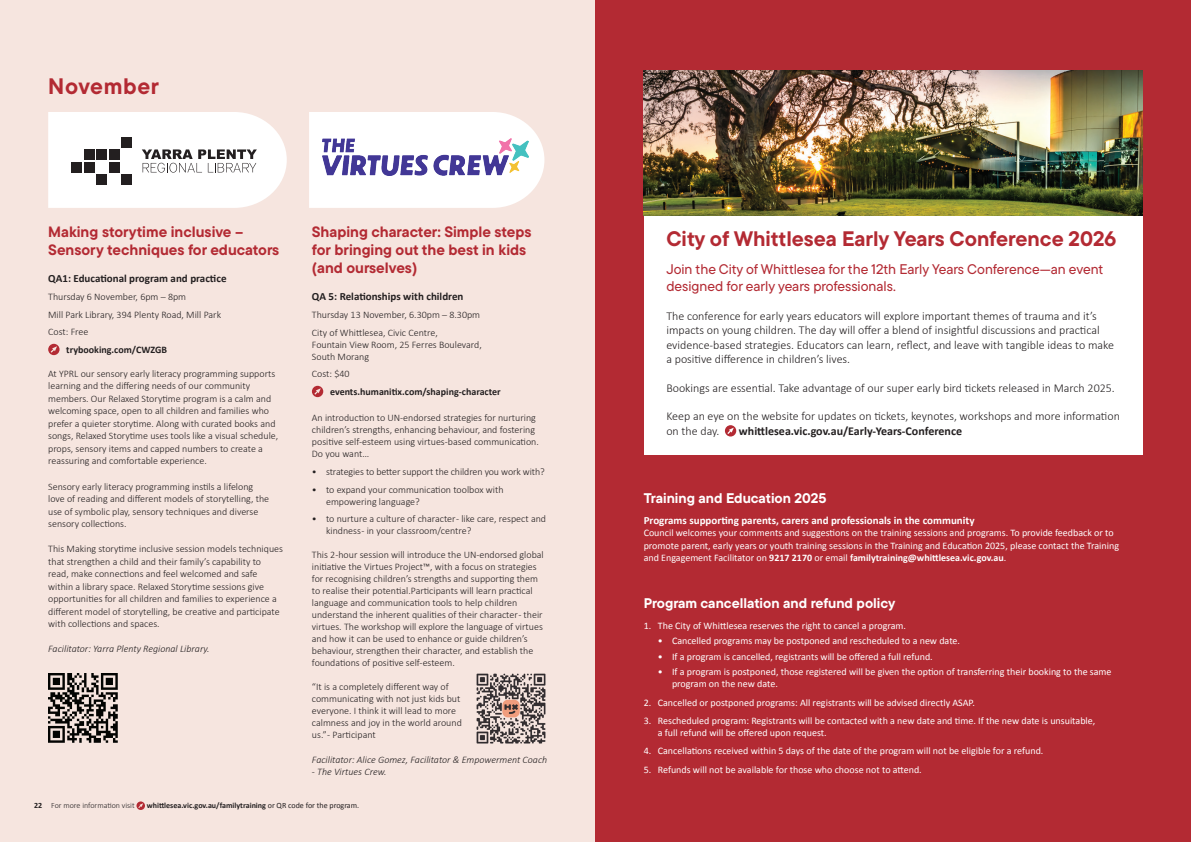
<style>
.page{position:relative;width:1191px;height:842px;background:#fff}
.page>*{position:absolute;margin:0;border:0;box-sizing:border-box;transform-origin:0 0}
.t1{font:700 22.4px "TT Commons Pro";letter-spacing:.03em;color:#b32a33}
.t2{font:700 21px "TT Commons Pro";color:#b32a33}
.t3{font:700 15px/18px "TT Commons Pro";color:#b32a33}
.t4{font:500 14px/16.8px "TT Commons Pro";color:#b32a33}
.t5{font:700 14px "TT Commons Pro";color:#fff}
.t6{font:300 12px/14.4px "Calibri";color:#231f20}
.t7{font:700 12px "Calibri";color:#231f20}
.t8{font:700 11px "Calibri";color:#231f20}
.t9{font:700 11px "Calibri";color:#fff}
.t10{font:300 10px/12px "Calibri";color:#231f20}
.t11{font:10px/12.5px "Calibri";color:#fff}
.t12{font:italic 300 10px "Calibri";color:#231f20}
.t13{font:700 10px "Calibri";color:#231f20}
.t14{font:700 8px "Calibri";color:#231f20}
.t15{font:300 8px "Calibri";color:#231f20}
.s1{font-weight:700}
.s2{font-weight:400}
</style>
<div class="page">
<div style="left:0;top:0;width:595px;height:842px;background:#f6e5df"></div>
<svg style="left:136px;top:801px;width:9px;height:9px"></svg>
<svg style="left:48px;top:344px;width:12px;height:11px"></svg>
<svg style="left:312px;top:386px;width:11px;height:11px"></svg>
<svg style="left:309px;top:112px;width:235px;height:96px"></svg>
<img style="left:322px;top:139px;width:206px;height:37px">
<div style="left:595px;top:0;width:596px;height:842px;background:#b32a33"></div>
<img style="left:48px;top:673px;width:70px;height:70px">
<img style="left:476px;top:674px;width:69px;height:69px">
<div style="left:644px;top:71px;width:498px;height:384px;background:#fff"></div>
<svg style="left:725px;top:425px;width:11px;height:11px"></svg>
<img style="left:643px;top:71px;width:499px;height:144px">
<svg style="left:48px;top:112px;width:239px;height:96px"></svg>
<h1 class="t1" style="left:48px;top:69px;width:112px">November</h1>
<h3 class="t3" style="left:48px;top:223px;width:233px">Making storytime inclusive –<br>Sensory techniques for educators</h3>
<p class="t8" style="left:48px;top:271px;width:180px">QA1: Educational program and practice</p>
<p class="t10" style="left:48px;top:288px;width:174px;line-height:17.7px">Thursday 6 November, 6pm – 8pm<br>Mill Park Library, 394 Plenty Road, Mill Park<br>Cost: Free</p>
<p class="t13" style="left:66px;top:343px;width:102px">trybooking.com/CWZGB</p>
<p class="t10" style="left:48px;top:367px;width:232px;line-height:12.5px">At YPRL our sensory early literacy programming supports learning and the differing needs of our community members. Our Relaxed Storytime program is a calm and welcoming space, open to all children and families who prefer a quieter storytime. Along with curated books and songs, Relaxed Storytime uses tools like a visual schedule, props, sensory items and capped numbers to create a reassuring and comfortable experience.</p>
<p class="t10" style="left:48px;top:480px;width:222px;line-height:12.5px">Sensory early literacy programming instils a lifelong love of reading and different models of storytelling, the use of symbolic play, sensory techniques and diverse sensory collections.</p>
<p class="t10" style="left:48px;top:542px;width:236px;line-height:12.5px">This Making storytime inclusive session models techniques that strengthen a child and their family’s capability to read, make connections and feel welcomed and safe within a library space. Relaxed Storytime sessions give opportunities for all children and families to experience a different model of storytelling, be creative and participate with collections and spaces.</p>
<p class="t12" style="left:48px;top:642px;width:163px">Facilitator: Yarra Plenty Regional Library.</p>
<h3 class="t3" style="left:312px;top:223px;width:221px">Shaping character: Simple steps for bringing out the best in kids (and ourselves)</h3>
<p class="t8" style="left:312px;top:289px;width:153px">QA 5: Relationships with children</p>
<p class="t10" style="left:312px;top:306px;width:170px;line-height:17.7px">Thursday 13 November, 6.30pm – 8.30pm<br>City of Whittlesea, Civic Centre,</p>
<p class="t10" style="left:312px;top:338px;width:171px">Fountain View Room, 25 Ferres Boulevard,<br>South Morang</p>
<p class="t10" style="left:312px;top:368px;width:39px">Cost: $40</p>
<p class="t13" style="left:330px;top:385px;width:172px">events.humanitix.com/shaping-character</p>
<p class="t10" style="left:312px;top:412px;width:228px">An introduction to UN-endorsed strategies for nurturing children’s strengths, enhancing behaviour, and fostering positive self-esteem using virtues-based communication.<br>Do you want…</p>
<p class="t10" style="left:312px;top:466px;width:234px">• strategies to better support the children you work with?</p>
<p class="t10" style="left:326px;top:483px;width:179px;text-indent:-14px">• to expand your communication toolbox with empowering language?</p>
<p class="t10" style="left:326px;top:513px;width:221px;text-indent:-14px">• to nurture a culture of character - like care, respect and kindness - in your classroom/centre?</p>
<p class="t10" style="left:312px;top:549px;width:233px">This 2-hour session will introduce the UN-endorsed global initiative the Virtues Project™, with a focus on strategies for recognising children’s strengths and supporting them to realise their potential.Participants will learn practical language and communication tools to help children understand the inherent qualities of their character - their virtues. The workshop will explore the language of virtues and how it can be used to enhance or guide children’s behaviour, strengthen their character, and establish the foundations of positive self-esteem.</p>
<p class="t10" style="left:312px;top:681px;width:151px">“It is a completely different way of communicating with not just kids but everyone. I think it will lead to more calmness and joy in the world around us.” - Participant</p>
<p class="t12" style="left:312px;top:753px;width:237px">Facilitator: Alice Gomez, Facilitator &amp; Empowerment Coach</p>
<p class="t12" style="left:312px;top:766px;width:76px">- The Virtues Crew.</p>
<p class="t15" style="left:34px;top:800px;width:102px"><span class="s1">22</span> For more information visit</p>
<p class="t14" style="left:147px;top:800px;width:214px">whittlesea.vic.gov.au/familytraining <span class="s2">or QR code for the program.</span></p>
<h2 class="t2" style="left:666px;top:223px;width:451px">City of Whittlesea Early Years Conference 2026</h2>
<h3 class="t4" style="left:666px;top:261px;width:438px">Join the City of Whittlesea for the 12th Early Years Conference—an event designed for early years professionals.</h3>
<p class="t6" style="left:666px;top:308px;width:449px">The conference for early years educators will explore important themes of trauma and it’s impacts on young children. The day will offer a blend of insightful discussions and practical evidence-based strategies. Educators can learn, reflect, and leave with tangible ideas to make a positive difference in children’s lives.</p>
<p class="t6" style="left:666px;top:380px;width:450px">Bookings are essential. Take advantage of our super early bird tickets released in March 2025.</p>
<p class="t6" style="left:666px;top:409px;width:455px">Keep an eye on the website for updates on tickets, keynotes, workshops and more information on the day.</p>
<p class="t7" style="left:739px;top:422px;width:225px">whittlesea.vic.gov.au/Early-Years-Conference</p>
<h3 class="t5" style="left:643px;top:487px;width:184px">Training and Education 2025</h3>
<p class="t9" style="left:643px;top:512px;width:332px">Programs supporting parents, carers and professionals in the community</p>
<p class="t11" style="left:643px;top:527px;width:477px">Council welcomes your comments and suggestions on the training sessions and programs. To provide feedback or to promote parent, early years or youth training sessions in the Training and Education 2025, please contact the Training and Engagement Facilitator on <span class="s1">9217 2170</span> or email <span class="s1">familytraining@whittlesea.vic.gov.au</span>.</p>
<h3 class="t5" style="left:643px;top:592px;width:253px">Program cancellation and refund policy</h3>
<p class="t11" style="left:643px;top:619px;width:264px">1. The City of Whittlesea reserves the right to cancel a program.</p>
<p class="t11" style="left:658px;top:634px;width:304px">• Cancelled programs may be postponed and rescheduled to a new date.</p>
<p class="t11" style="left:658px;top:650px;width:276px">• If a program is cancelled, registrants will be offered a full refund.</p>
<p class="t11" style="left:672px;top:665px;width:441px;text-indent:-14px">• If a program is postponed, those registered will be given the option of transferring their booking to the same program on the new date.</p>
<p class="t11" style="left:643px;top:696px;width:333px">2. Cancelled or postponed programs: All registrants will be advised directly ASAP.</p>
<p class="t11" style="left:658px;top:714px;width:439px;text-indent:-14px">3. Rescheduled program: Registrants will be contacted with a new date and time. If the new date is unsuitable, a full refund will be offered upon request.</p>
<p class="t11" style="left:643px;top:745px;width:401px">4. Cancellations received within 5 days of the date of the program will not be eligible for a refund.</p>
<p class="t11" style="left:643px;top:763px;width:280px">5. Refunds will not be available for those who choose not to attend.</p>
</div>
